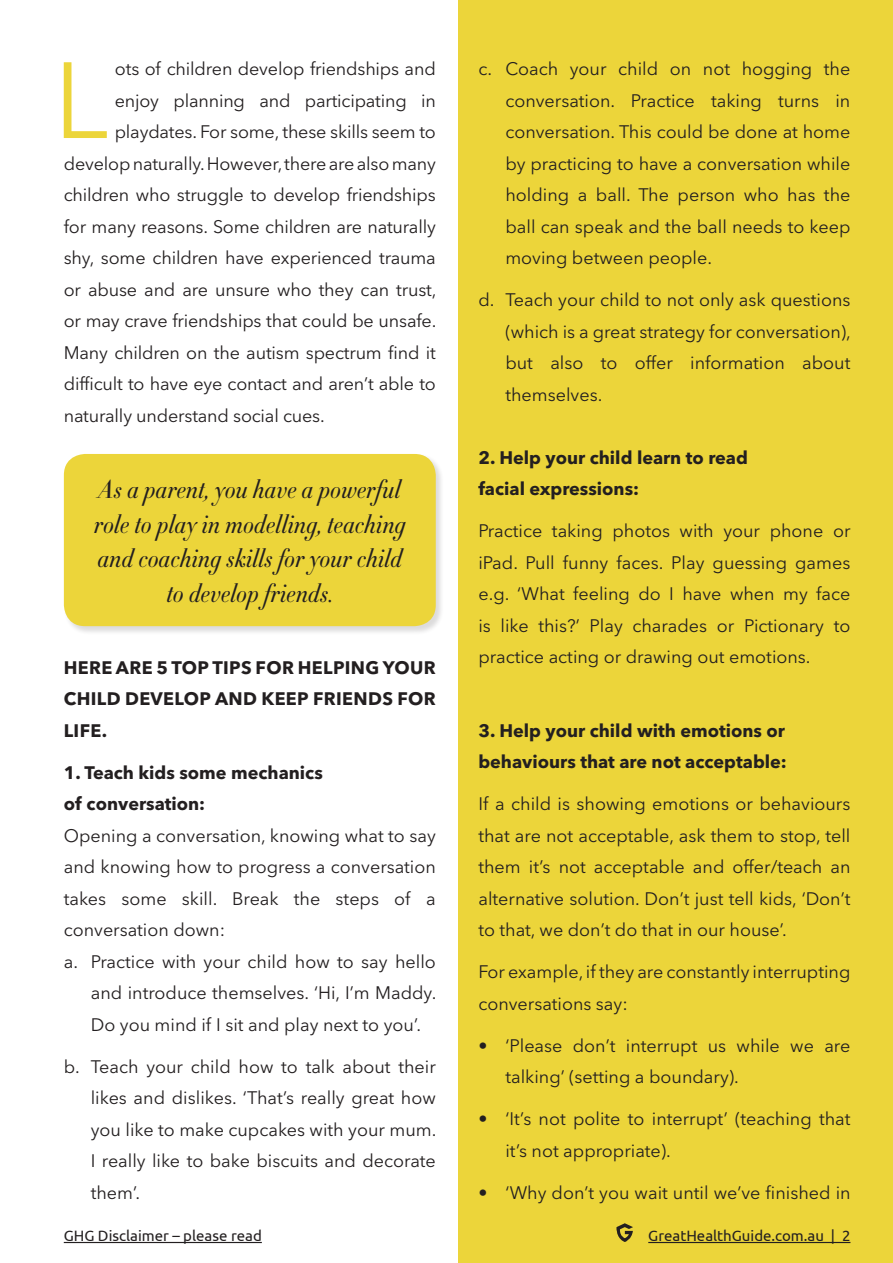
<style>
.page{position:relative;width:893px;height:1263px;background:#fff}
.page>*{position:absolute;margin:0;border:0;box-sizing:border-box;transform-origin:0 0}
.dropcapaa{font:106.95px "Avenir Next LT Pro";color:#ecd53a}
.bodytext{font:italic 300 25.5px/34.5px "HTF Didot Cond L16";color:#231f20;text-align:center}
.bodytext-2{font:18px/31.5px "Avenir Next LT Pro";color:#231f20;text-align:justify}
.dropcapaa-2{font:18px "Avenir Next LT Pro";letter-spacing:-.01em;color:#231f20}
.bodytext-3{font:700 18px/31.5px "Avenir Next LT Pro";color:#231f20}
.hyperlink_text{font:15px "Ubuntu";color:#231f20}
.disclaimer_text{font:15px "Ubuntu";color:#231f20}
</style>
<div class="page">
<div style="left:458px;top:0;width:435px;height:1263px;background:#ecd53a"></div>
<div style="left:63px;top:453px;width:382px;height:182px;background:#231f20;opacity:.16"></div>
<div style="left:64px;top:454px;width:372px;height:172px;background:#ecd53a;border-radius:21px"></div>
<hr style="left:64px;top:1242px;width:198px;height:1px;background:#231f20">
<hr style="left:648px;top:1242px;width:202px;height:1px;background:#231f20">
<svg style="left:617px;top:1223px;width:16px;height:19px"></svg>
<p class="dropcapaa" style="left:54px;top:37px;width:56px">L</p>
<p class="dropcapaa-2" style="left:115px;top:58px;width:323px">ots of children develop friendships and</p>
<p class="dropcapaa-2" style="left:115px;top:89px;width:323px">enjoy planning and participating in</p>
<p class="dropcapaa-2" style="left:115px;top:121px;width:323px">playdates. For some, these skills seem to</p>
<p class="dropcapaa-2" style="left:64px;top:152px;width:374px">develop naturally. However, there are also many</p>
<p class="dropcapaa-2" style="left:64px;top:184px;width:374px">children who struggle to develop friendships</p>
<p class="dropcapaa-2" style="left:64px;top:215px;width:374px">for many reasons. Some children are naturally</p>
<p class="dropcapaa-2" style="left:64px;top:247px;width:374px">shy, some children have experienced trauma</p>
<p class="dropcapaa-2" style="left:64px;top:278px;width:374px">or abuse and are unsure who they can trust,</p>
<p class="dropcapaa-2" style="left:64px;top:310px;width:374px">or may crave friendships that could be unsafe.</p>
<p class="dropcapaa-2" style="left:64px;top:341px;width:374px">Many children on the autism spectrum find it</p>
<p class="dropcapaa-2" style="left:64px;top:373px;width:374px">difficult to have eye contact and aren’t able to</p>
<p class="dropcapaa-2" style="left:64px;top:404px;width:262px">naturally understand social cues.</p>
<p class="bodytext-2" style="left:505px;top:53px;width:347px;text-indent:-27px">c. Coach your child on not hogging the conversation. Practice taking turns in conversation. This could be done at home by practicing to have a conversation while holding a ball. The person who has the ball can speak and the ball needs to keep moving between people.</p>
<p class="bodytext-2" style="left:505px;top:284px;width:347px;text-indent:-27px">d. Teach your child to not only ask questions (which is a great strategy for conversation), but also to offer information about themselves.</p>
<p class="bodytext-3" style="left:478px;top:441px;width:271px">2. Help your child learn to read facial expressions:</p>
<p class="bodytext-2" style="left:478px;top:515px;width:374px">Practice taking photos with your phone or iPad. Pull funny faces. Play guessing games e.g. ‘What feeling do I have when my face is like this?’ Play charades or Pictionary to practice acting or drawing out emotions.</p>
<p class="bodytext" style="left:94px;top:473px;width:313px">As a parent, you have a powerful role to play in modelling, teaching and coaching skills for your child to develop friends.</p>
<p class="bodytext-3" style="left:64px;top:651px;width:374px;text-align:justify">HERE ARE 5 TOP TIPS FOR HELPING YOUR CHILD DEVELOP AND KEEP FRIENDS FOR LIFE.</p>
<p class="bodytext-3" style="left:64px;top:756px;width:261px">1. Teach kids some mechanics of conversation:</p>
<p class="bodytext-2" style="left:64px;top:819px;width:374px">Opening a conversation, knowing what to say and knowing how to progress a conversation takes some skill. Break the steps of a conversation down:</p>
<p class="bodytext-2" style="left:91px;top:945px;width:347px;text-indent:-27px">a. Practice with your child how to say hello and introduce themselves. ‘Hi, I’m Maddy.<br>Do you mind if I sit and play next to you’.</p>
<p class="bodytext-2" style="left:91px;top:1050px;width:347px;text-indent:-27px">b. Teach your child how to talk about their likes and dislikes. ‘That’s really great how you like to make cupcakes with your mum.<br>I really like to bake biscuits and decorate them’.</p>
<p class="disclaimer_text" style="left:64px;top:1226px;width:200px">GHG Disclaimer – please read</p>
<p class="hyperlink_text" style="left:648px;top:1226px;width:204px">GreatHealthGuide.com.au | 2</p>
<p class="bodytext-3" style="left:478px;top:714px;width:310px">3. Help your child with emotions or behaviours that are not acceptable:</p>
<p class="bodytext-2" style="left:478px;top:788px;width:374px">If a child is showing emotions or behaviours that are not acceptable, ask them to stop, tell them it’s not acceptable and offer/teach an alternative solution. Don’t just tell kids, ‘Don’t to that, we don’t do that in our house’.</p>
<p class="bodytext-2" style="left:478px;top:956px;width:374px">For example, if they are constantly interrupting conversations say:</p>
<p class="bodytext-2" style="left:505px;top:1029px;width:347px;text-indent:-27px">• ‘Please don’t interrupt us while we are talking’ (setting a boundary).</p>
<p class="bodytext-2" style="left:505px;top:1103px;width:347px;text-indent:-27px">• ‘It’s not polite to interrupt’ (teaching that it’s not appropriate).</p>
<p class="bodytext-2" style="left:478px;top:1176px;width:374px">• ‘Why don’t you wait until we’ve finished in</p>
</div>
